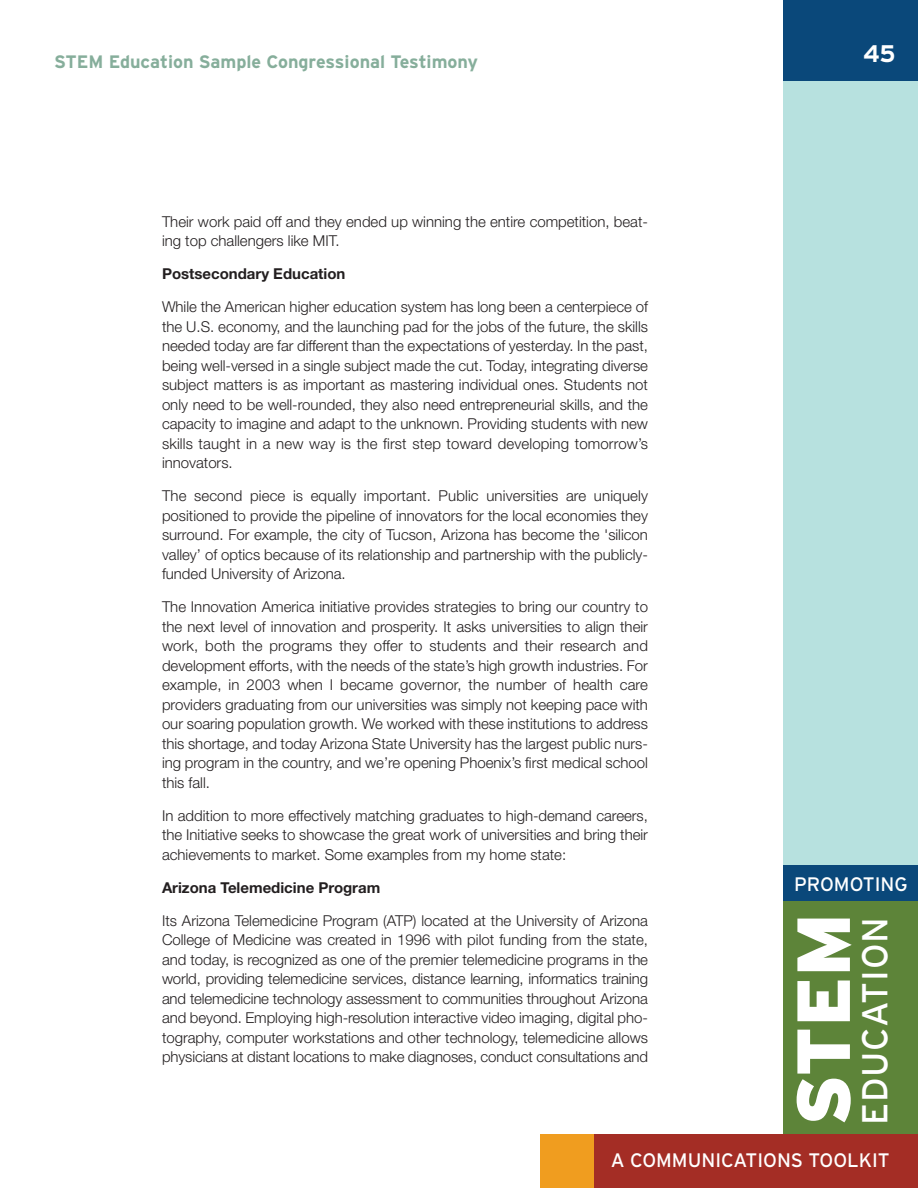
<style>
.page{position:relative;width:918px;height:1188px;background:#fff}
.page>*{position:absolute;margin:0;border:0;box-sizing:border-box;transform-origin:0 0}
.t1{font:900 75px "Interstate";color:#fff}
.t2{font:36px "Interstate";letter-spacing:.025em;color:#fff}
.t3{font:700 24px "Interstate";color:#fff}
.t4{font:19.5px "Interstate";color:#fff}
.t5{font:700 18px "Interstate";color:#86ae9b}
.t6{font:300 15px/19.5px "Helvetica Neue";color:#231f20;text-align:justify}
.t7{font:700 15px "Helvetica Neue";color:#231f20}
</style>
<div class="page">
<div style="left:783px;top:895px;width:135px;height:239px;background:#5d8439"></div>
<div style="left:783px;top:0;width:135px;height:81px;background:#0a487a"></div>
<div style="left:594px;top:1134px;width:324px;height:54px;background:#a42d25"></div>
<div style="left:540px;top:1134px;width:54px;height:54px;background:#f09d1f"></div>
<div style="left:783px;top:81px;width:135px;height:791px;background:#b7e1df"></div>
<div style="left:783px;top:865px;width:135px;height:36px;background:#0a487a"></div>
<p class="t5" style="left:54px;top:52px;width:426px">STEM Education Sample Congressional Testimony</p>
<p class="t6" style="left:162px;top:213px;width:488px">Their work paid off and they ended up winning the entire competition, beat&shy;ing top challengers like MIT.</p>
<p class="t7" style="left:162px;top:269px;width:185px">Postsecondary Education</p>
<p class="t6" style="left:162px;top:299px;width:488px">While the American higher education system has long been a centerpiece of the U.S. economy, and the launching pad for the jobs of the future, the skills needed today are far different than the expectations of yesterday. In the past, being well-versed in a single subject made the cut. Today, integrating diverse subject matters is as important as mastering individual ones. Students not only need to be well-rounded, they also need entrepreneurial skills, and the capacity to imagine and adapt to the unknown. Providing students with new skills taught in a new way is the first step toward developing tomorrow’s innovators.</p>
<p class="t6" style="left:162px;top:488px;width:488px">The second piece is equally important. Public universities are uniquely positioned to provide the pipeline of innovators for the local economies they surround. For example, the city of Tucson, Arizona has become the 'silicon valley’ of optics because of its relationship and partnership with the publicly&shy;funded University of Arizona.</p>
<p class="t6" style="left:162px;top:599px;width:488px">The Innovation America initiative provides strategies to bring our country to the next level of innovation and prosperity. It asks universities to align their work, both the programs they offer to students and their research and development efforts, with the needs of the state’s high growth industries. For example, in 2003 when I became governor, the number of health care providers graduating from our universities was simply not keeping pace with our soaring population growth. We worked with these institutions to address this shortage, and today Arizona State University has the largest public nurs&shy;ing program in the country, and we’re opening Phoenix’s first medical school this fall.</p>
<p class="t6" style="left:162px;top:807px;width:488px">In addition to more effectively matching graduates to high-demand careers, the Initiative seeks to showcase the great work of universities and bring their achievements to market. Some examples from my home state:</p>
<p class="t7" style="left:162px;top:882px;width:220px">Arizona Telemedicine Program</p>
<p class="t6" style="left:162px;top:912px;width:488px">Its Arizona Telemedicine Program (ATP) located at the University of Arizona College of Medicine was created in 1996 with pilot funding from the state, and today, is recognized as one of the premier telemedicine programs in the world, providing telemedicine services, distance learning, informatics training and telemedicine technology assessment to communities throughout Arizona and beyond. Employing high-resolution interactive video imaging, digital pho&shy;tography, computer workstations and other technology, telemedicine allows physicians at distant locations to make diagnoses, conduct consultations and</p>
<h3 class="t3" style="left:863px;top:40px;width:34px">45</h3>
<h3 class="t4" style="left:794px;top:873px;width:115px">PROMOTING</h3>
<h1 class="t1" style="left:780px;top:1126px;width:214px;rotate:-90deg">STEM</h1>
<h2 class="t2" style="left:854px;top:1125px;width:210px;rotate:-90deg">EDUCATION</h2>
<h3 class="t4" style="left:611px;top:1149px;width:280px">A COMMUNICATIONS TOOLKIT</h3>
</div>
